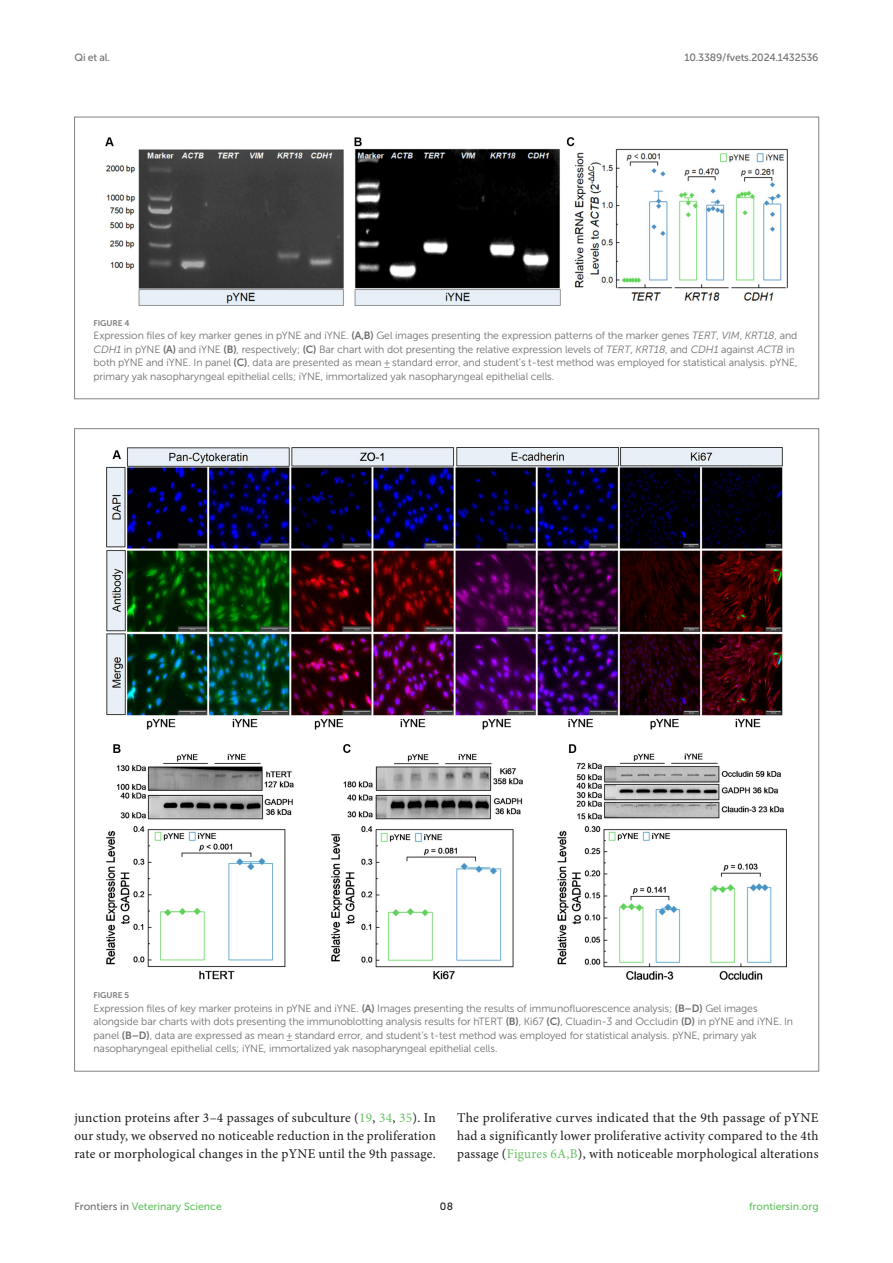
<style>
.page{position:relative;width:893px;height:1263px;background:#fff}
.page>*{position:absolute;margin:0;border:0;box-sizing:border-box;transform-origin:0 0}
.TEXT_FLUSH{font:13.5px/18px "Minion Pro";letter-spacing:.02em;color:#1b1c1b;text-align:justify}
.FIG_LEG{font:10.5px/13.5px "Museo Sans 300";letter-spacing:-.01em;color:#706f70}
.t1{font:10.5px "Museo Sans 500";color:#65c161}
.t2{font:10.5px "Museo Sans 500";letter-spacing:-.015em;color:#706f70}
.t3{font:10.5px "Museo Sans 500";color:#1b1c1b}
.FIG_HD{font:8.25px "Museo Sans 700";letter-spacing:-.01em;color:#7e7f7f}
.s1{font-family:"Museo Sans 700"}
.s2{font-style:italic}
.s3{color:#65c161}
.s4{color:#706f70}
</style>
<div class="page">
<img style="left:105px;top:137px;width:683px;height:169px">
<img style="left:106px;top:448px;width:681px;height:531px">
<p class="t2" style="left:74px;top:51px;width:37px">Qi et al.</p>
<p class="t2" style="left:684px;top:51px;width:136px">10.3389/fvets.2024.1432536</p>
<p class="FIG_HD" style="left:94px;top:318px;width:37px">FIGURE 4</p>
<p class="FIG_LEG" style="left:94px;top:329px;width:706px">Expression files of key marker genes in pYNE and iYNE. <span class="s1">(A,B)</span> Gel images presenting the expression patterns of the marker genes <span class="s2">TERT</span>, <span class="s2">VIM</span>, <span class="s2">KRT18</span>, and <span class="s2">CDH1</span> in pYNE <span class="s1">(A)</span> and iYNE <span class="s1">(B)</span>, respectively; <span class="s1">(C)</span> Bar chart with dot presenting the relative expression levels of <span class="s2">TERT</span>, <span class="s2">KRT18</span>, and <span class="s2">CDH1</span> against <span class="s2">ACTB</span> in both pYNE and iYNE. In panel <span class="s1">(C)</span>, data are presented as mean ± standard error, and student’s t-test method was employed for statistical analysis. pYNE, primary yak nasopharyngeal epithelial cells; iYNE, immortalized yak nasopharyngeal epithelial cells.</p>
<p class="FIG_HD" style="left:94px;top:991px;width:37px">FIGURE 5</p>
<p class="FIG_LEG" style="left:94px;top:1001px;width:701px">Expression files of key marker proteins in pYNE and iYNE. <span class="s1">(A)</span> Images presenting the results of immunofluorescence analysis; <span class="s1">(B–D)</span> Gel images alongside bar charts with dots presenting the immunoblotting analysis results for hTERT <span class="s1">(B)</span>, Ki67 <span class="s1">(C)</span>, Cluadin-3 and Occludin <span class="s1">(D)</span> in pYNE and iYNE. In panel <span class="s1">(B–D)</span>, data are expressed as mean ± standard error, and student’s t-test method was employed for statistical analysis. pYNE, primary yak nasopharyngeal epithelial cells; iYNE, immortalized yak nasopharyngeal epithelial cells.</p>
<p class="TEXT_FLUSH" style="left:74px;top:1109px;width:363px">junction proteins after 3–4 passages of subculture (<span class="s3">19</span>, <span class="s3">34</span>, <span class="s3">35</span>). In our study, we observed no noticeable reduction in the proliferation rate or morphological changes in the pYNE until the 9th passage.</p>
<p class="TEXT_FLUSH" style="left:457px;top:1109px;width:363px">The proliferative curves indicated that the 9th passage of pYNE had a significantly lower proliferative activity compared to the 4th passage (<span class="s3">Figures 6A,B</span>), with noticeable morphological alterations</p>
<p class="t1" style="left:74px;top:1200px;width:149px"><span class="s4">Frontiers in</span> Veterinary Science</p>
<p class="t3" style="left:440px;top:1200px;width:15px">08</p>
<p class="t1" style="left:749px;top:1200px;width:71px">frontiersin.org</p>
</div>
